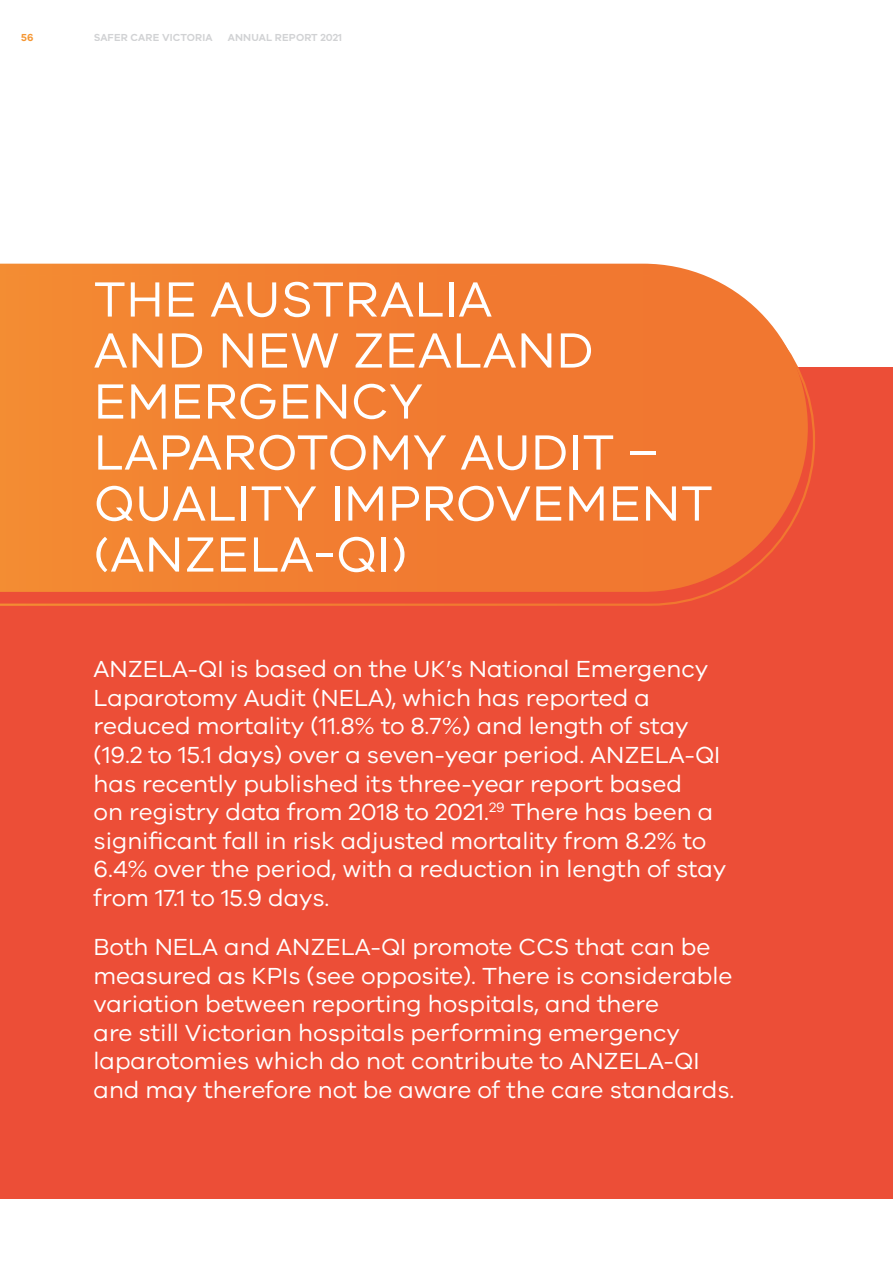
<style>
.page{position:relative;width:893px;height:1263px;background:#fff}
.page>*{position:absolute;margin:0;border:0;box-sizing:border-box;transform-origin:0 0}
.Breaker_Page_Heading{font:51px/51px "VIC";letter-spacing:.01em;color:#fff}
.Breaker_Page_Body_20{font:24px/28.5px "VIC";color:#fff}
.t1{font:600 10.5px "VIC";letter-spacing:.01em;color:#d1d2d4}
.t2{font:600 10.5px "VIC";color:#f59632}
</style>
<div class="page">
<div style="left:0;top:367px;width:893px;height:832px;background:#ec4e37"></div>
<svg style="left:0;top:264px;width:701px;height:10px;background:#f28236"></svg>
<svg style="left:0;top:274px;width:815px;height:332px;background:#f17d34"></svg>
<p class="t2" style="left:21px;top:31px;width:14px">56</p>
<p class="t1" style="left:94px;top:31px;width:120px">SAFER CARE VICTORIA</p>
<p class="t1" style="left:228px;top:31px;width:116px">ANNUAL REPORT 2021</p>
<p class="Breaker_Page_Heading" style="left:94px;top:272px;width:621px">THE AUSTRALIA<br>AND NEW ZEALAND<br>EMERGENCY<br>LAPAROTOMY AUDIT –<br>QUALITY IMPROVEMENT (ANZELA-QI)</p>
<p class="Breaker_Page_Body_20" style="left:94px;top:654px;width:634px">ANZELA-QI is based on the UK’s National Emergency Laparotomy Audit (NELA), which has reported a reduced mortality (11.8% to 8.7%) and length of stay (19.2 to 15.1 days) over a seven‑year period. ANZELA‑QI has recently published its three‑year report based<br>on registry data from 2018 to 2021.<sup>29</sup> There has been a significant fall in risk adjusted mortality from 8.2% to 6.4% over the period, with a reduction in length of stay from 17.1 to 15.9 days.</p>
<p class="Breaker_Page_Body_20" style="left:94px;top:932px;width:642px">Both NELA and ANZELA-QI promote CCS that can be measured as KPIs (see opposite). There is considerable variation between reporting hospitals, and there<br>are still Victorian hospitals performing emergency laparotomies which do not contribute to ANZELA-QI and may therefore not be aware of the care standards.</p>
</div>
